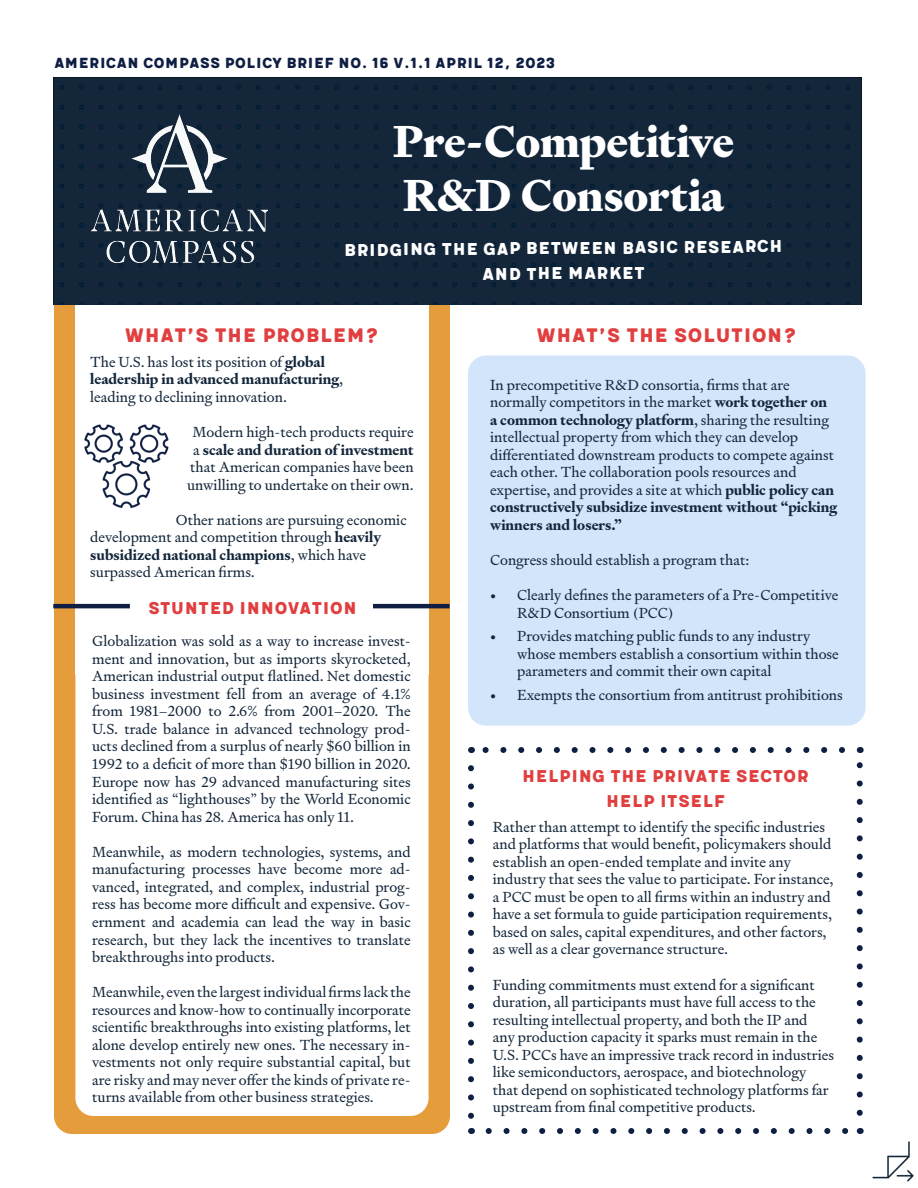
<style>
.page{position:relative;width:918px;height:1188px;background:#fff}
.page>*{position:absolute;margin:0;border:0;box-sizing:border-box;transform-origin:0 0}
.t1{font:900 45px/54px "Signifier";letter-spacing:-.005em;color:#fff}
.t2{font:24px "Meltow San 300";color:#e13f3f}
.t3{font:21px/25.2px "Meltow San 300";color:#e13f3f;text-align:center}
.t4{font:21px/25.2px "Meltow San 300";color:#fff;text-align:center}
.t5{font:18px "Meltow San 300";color:#0f1f43}
.t6{font:14.7px/17.5px "Signifier";color:#13263a}
.t7{font:14.7px/17.5px "Signifier";color:#122639}
.s1{font-weight:700}
</style>
<div class="page">
<div style="left:54px;top:280px;width:396px;height:854px;background:#e59c3b;border-radius:18px"></div>
<div style="left:75px;top:305px;width:354px;height:370px;background:#fff"></div>
<div style="left:54px;top:77px;width:808px;height:228px;background:#13263a"></div>
<img style="left:91px;top:114px;width:176px;height:149px">
<svg style="left:468px;top:768px;width:6px;height:351px"></svg>
<svg style="left:489px;top:1128px;width:360px;height:6px"></svg>
<svg style="left:857px;top:762px;width:6px;height:351px"></svg>
<svg style="left:482px;top:747px;width:360px;height:6px"></svg>
<div style="left:75px;top:645px;width:354px;height:471px;background:#fff;border-radius:18px"></div>
<div style="left:468px;top:356px;width:398px;height:370px;background:#d2e5fa;border-radius:18px"></div>
<hr style="left:53px;top:604px;width:77px;height:4px;background:#0f1f43">
<hr style="left:373px;top:604px;width:77px;height:4px;background:#0f1f43">
<img style="left:872px;top:1141px;width:42px;height:41px">
<img style="left:84px;top:424px;width:85px;height:84px">
<p class="t5" style="left:54px;top:51px;width:503px">American Compass Policy Brief No. 16 v.1.1 April 12, 2023</p>
<h1 class="t1" style="left:393px;top:115px;width:343px">Pre-Competitive<br>R&amp;D Consortia</h1>
<h3 class="t4" style="left:344px;top:239px;width:440px;rotate:-1deg">Bridging the gap between basic research and the market</h3>
<h2 class="t2" style="left:124px;top:320px;width:257px">What’s the Problem?</h2>
<p class="t6" style="left:90px;top:353px;width:254px">The U.S. has lost its position of <span class="s1">global leadership in advanced manufacturing</span>, leading to declining innovation.</p>
<p class="t6" style="left:187px;top:423px;width:228px;text-align:center">Modern high-tech products require a <span class="s1">scale and duration of investment </span>that American companies have been unwilling to undertake on their own.</p>
<p class="t6" style="left:90px;top:511px;width:318px;text-indent:86px">Other nations are pursuing economic development and competition through <span class="s1">heavily subsidized national champions</span>, which have surpassed American firms.</p>
<h3 class="t3" style="left:148px;top:596px;width:210px">Stunted Innovation</h3>
<p class="t6" style="left:92px;top:632px;width:320px;text-align:justify">Globalization was sold as a way to increase invest&shy;ment and innovation, but as imports skyrocketed, American industrial output flatlined. Net domestic business investment fell from an average of 4.1% from 1981–2000 to 2.6% from 2001–2020. The U.S. trade balance in advanced technology prod&shy;ucts declined from a surplus of nearly $60 billion in 1992 to a deficit of more than $190 billion in 2020.<br>Europe now has 29 advanced manufacturing sites identified as “lighthouses” by the World Economic Forum. China has 28. America has only 11.</p>
<p class="t6" style="left:92px;top:843px;width:320px;text-align:justify">Meanwhile, as modern technologies, systems, and manufacturing processes have become more ad&shy;vanced, integrated, and complex, industrial prog&shy;ress has become more difficult and expensive. Gov&shy;ernment and academia can lead the way in basic research, but they lack the incentives to translate breakthroughs into products.</p>
<p class="t6" style="left:92px;top:983px;width:320px;text-align:justify">Meanwhile, even the largest individual firms lack the resources and know-how to continually incorporate scientific breakthroughs into existing platforms, let alone develop entirely new ones. The necessary in&shy;vestments not only require substantial capital, but are risky and may never offer the kinds of private re&shy;turns available from other business strategies.</p>
<h2 class="t2" style="left:536px;top:320px;width:263px">What’s the Solution?</h2>
<p class="t6" style="left:490px;top:376px;width:349px">In precompetitive R&amp;D consortia, firms that are normally competitors in the market <span class="s1">work together on a common technology platform</span>, sharing the resulting intellectual property from which they can develop differentiated downstream products to compete against each other. The collaboration pools resources and expertise, and provides a site at which <span class="s1">public policy can constructively subsidize investment without “picking winners and losers.”</span></p>
<p class="t6" style="left:490px;top:551px;width:261px">Congress should establish a program that:</p>
<p class="t7" style="left:517px;top:586px;width:323px;text-indent:-27px">• Clearly defines the parameters of a Pre-Competitive<br>R&amp;D Consortium (PCC)</p>
<p class="t7" style="left:517px;top:627px;width:323px;text-indent:-27px">• Provides matching public funds to any industry whose members establish a consortium within those parameters and commit their own capital</p>
<p class="t7" style="left:490px;top:686px;width:354px">• Exempts the consortium from antitrust prohibitions</p>
<h3 class="t3" style="left:522px;top:763px;width:289px">Helping the Private Sector<br>Help Itself</h3>
<p class="t6" style="left:493px;top:818px;width:342px">Rather than attempt to identify the specific industries and platforms that would benefit, policymakers should establish an open-ended template and invite any industry that sees the value to participate. For instance, a PCC must be open to all firms within an industry and have a set formula to guide participation requirements, based on sales, capital expenditures, and other factors, as well as a clear governance structure.</p>
<p class="t6" style="left:493px;top:976px;width:343px">Funding commitments must extend for a significant duration, all participants must have full access to the resulting intellectual property, and both the IP and<br>any production capacity it sparks must remain in the U.S. PCCs have an impressive track record in industries like semiconductors, aerospace, and biotechnology that depend on sophisticated technology platforms far upstream from final competitive products.</p>
</div>
